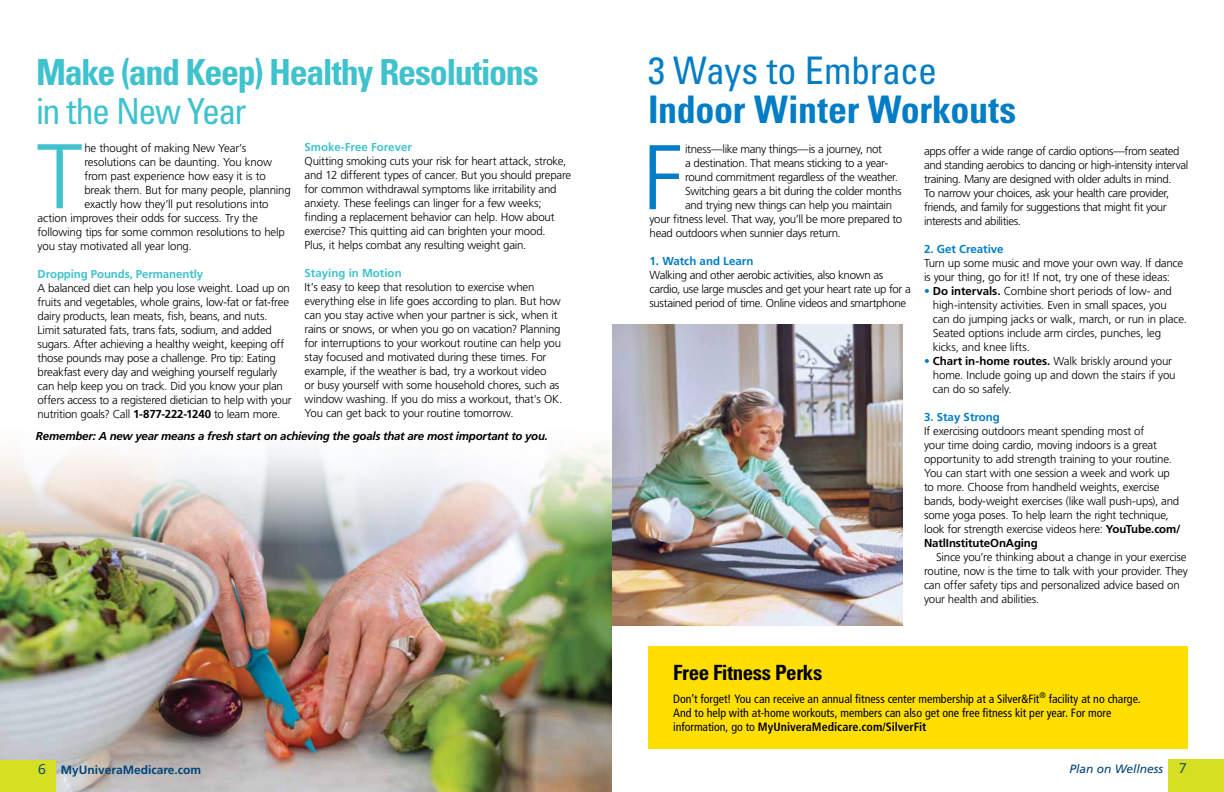
<style>
.page{position:relative;width:1224px;height:792px;background:#fff}
.page>*{position:absolute;margin:0;border:0;box-sizing:border-box;transform-origin:0 0}
.t1{font:300 91.7px "Frutiger LT Std";color:#007dc5}
.t2{font:300 91.7px "Frutiger LT Std";color:#3fc2cd}
.t3{font:700 condensed 38px/39px "Univers LT Std";letter-spacing:-.01em;color:#007dc5}
.t4{font:700 condensed 36px "Univers LT Std";letter-spacing:-.04em;color:#3fc2cd}
.t5{font:condensed 36px "Univers LT Std";letter-spacing:-.045em;color:#3fc2cd}
.t6{font:700 condensed 21px "Univers LT Std";letter-spacing:-.02em;color:#000}
.t7{font:14px "Caecilia LT Std";color:#00437b}
.t8{font:condensed 12px/14px "Frutiger LT Std";letter-spacing:-.005em;color:#000}
.t9{font:700 12px "Frutiger LT Std";color:#00437b}
.t10{font:italic 12px "Frutiger LT Std";color:#00437b}
.t11{font:300 11.5px/14px "Frutiger LT Std";letter-spacing:-.02em;color:#000}
.t12{font:italic 700 11.5px "Frutiger LT Std";letter-spacing:-.02em;color:#000}
.t13{font:700 11.5px "Frutiger LT Std";color:#3fc2cd}
.t14{font:700 11.5px "Frutiger LT Std";color:#007dc5}
.t15{font:700 11.5px "Frutiger LT Std";letter-spacing:-.01em;color:#000}
.s1{font-weight:400}
.s2{font-weight:700}
.s3{color:#007dc5}
.s4{font-family:"Caecilia LT Std";font-weight:400;font-size:14px}
</style>
<div class="page">
<img style="left:0;top:446px;width:612px;height:346px">
<div style="left:648px;top:647px;width:540px;height:102px;background:#ffdf00"></div>
<div style="left:1168px;top:760px;width:56px;height:32px;background:#d7df23"></div>
<div style="left:0;top:761px;width:56px;height:31px;background:#d7df23"></div>
<img style="left:612px;top:325px;width:291px;height:301px">
<h2 class="t4" style="left:36px;top:51px;width:504px">Make (and Keep) Healthy Resolutions</h2>
<h2 class="t3" style="left:648px;top:50px;width:370px"><span class="s1">3 Ways to Embrace<br></span>Indoor Winter Workouts</h2>
<p class="t1" style="left:643px;top:126px;width:42px">F</p>
<p class="t11" style="left:685px;top:142px;width:198px">itness—like many things—is a journey, not</p>
<p class="t11" style="left:924px;top:144px;width:257px">apps offer a wide range of cardio options—from seated</p>
<h2 class="t5" style="left:36px;top:89px;width:212px">in the New Year</h2>
<p class="t2" style="left:37px;top:125px;width:47px">T</p>
<p class="t11" style="left:84px;top:141px;width:163px">he thought of making New Year’s</p>
<h3 class="t13" style="left:305px;top:141px;width:109px">Smoke-Free Forever</h3>
<p class="t11" style="left:305px;top:154px;width:268px">Quitting smoking cuts your risk for heart attack, stroke, and 12 different types of cancer. But you should prepare for common withdrawal symptoms like irritability and anxiety. These feelings can linger for a few weeks; fnding a replacement behavior can help. How about exercise? This quitting aid can brighten your mood.<br>Plus, it helps combat any resulting weight gain.</p>
<h3 class="t13" style="left:305px;top:266px;width:99px">Staying in Motion</h3>
<p class="t11" style="left:305px;top:280px;width:259px">It’s easy to keep that resolution to exercise when everything else in life goes according to plan. But how can you stay active when your partner is sick, when it rains or snows, or when you go on vacation? Planning for interruptions to your workout routine can help you stay focused and motivated during these times. For example, if the weather is bad, try a workout video<br>or busy yourself with some household chores, such as window washing. If you do miss a workout, that's OK.<br>You can get back to your routine tomorrow.</p>
<p class="t12" style="left:36px;top:429px;width:514px">Remember: A new year means a fresh start on achieving the goals that are most important to you.</p>
<p class="t11" style="left:84px;top:155px;width:189px">resolutions can be daunting. You know</p>
<p class="t11" style="left:84px;top:169px;width:183px">from past experience how easy it is to</p>
<p class="t11" style="left:84px;top:183px;width:208px">break them. But for many people, planning</p>
<p class="t11" style="left:84px;top:197px;width:186px">exactly how they’ll put resolutions into</p>
<p class="t11" style="left:38px;top:211px;width:222px">action improves their odds for success. Try the</p>
<p class="t11" style="left:38px;top:225px;width:249px">following tips for some common resolutions to help</p>
<p class="t11" style="left:38px;top:239px;width:156px">you stay motivated all year long.</p>
<h3 class="t13" style="left:38px;top:267px;width:167px">Dropping Pounds, Permanently</h3>
<p class="t11" style="left:38px;top:281px;width:256px">A balanced diet can help you lose weight. Load up on fruits and vegetables, whole grains, low-fat or fat-free dairy products, lean meats, fsh, beans, and nuts.<br>Limit saturated fats, trans fats, sodium, and added sugars. After achieving a healthy weight, keeping off those pounds may pose a challenge. Pro tip: Eating breakfast every day and weighing yourself regularly can help keep you on track. Did you know your plan offers access to a registered dietician to help with your nutrition goals? Call <span class="s2">1-877-222-1240</span> to learn more.</p>
<p class="t11" style="left:685px;top:156px;width:205px">a destination. That means sticking to a year-</p>
<p class="t11" style="left:924px;top:158px;width:266px">and standing aerobics to dancing or high-intensity interval</p>
<p class="t11" style="left:685px;top:170px;width:215px">round commitment regardless of the weather.</p>
<p class="t11" style="left:924px;top:172px;width:249px">training. Many are designed with older adults in mind.</p>
<p class="t11" style="left:685px;top:184px;width:218px">Switching gears a bit during the colder months</p>
<p class="t11" style="left:924px;top:186px;width:247px">To narrow your choices, ask your health care provider,</p>
<p class="t11" style="left:685px;top:198px;width:208px">and trying new things can help you maintain</p>
<p class="t11" style="left:924px;top:200px;width:244px">friends, and family for suggestions that might ft your</p>
<p class="t11" style="left:650px;top:212px;width:254px">your ftness level. That way, you’ll be more prepared to</p>
<p class="t11" style="left:924px;top:214px;width:99px">interests and abilities.</p>
<p class="t11" style="left:650px;top:226px;width:193px">head outdoors when sunnier days return.</p>
<h3 class="t14" style="left:924px;top:242px;width:81px">2. Get Creative</h3>
<h3 class="t14" style="left:650px;top:254px;width:105px">1. Watch and Learn</h3>
<p class="t11" style="left:924px;top:256px;width:261px">Turn up some music and move your own way. If dance</p>
<p class="t11" style="left:650px;top:268px;width:235px">Walking and other aerobic activities, also known as</p>
<p class="t11" style="left:924px;top:270px;width:247px">is your thing, go for it! If not, try one of these ideas:</p>
<p class="t11" style="left:650px;top:282px;width:263px">cardio, use large muscles and get your heart rate up for a</p>
<p class="t11" style="left:924px;top:284px;width:249px"><span class="s3">•</span> <span class="s2">Do intervals.</span> Combine short periods of low- and</p>
<p class="t11" style="left:650px;top:296px;width:258px">sustained period of time. Online videos and smartphone</p>
<p class="t11" style="left:933px;top:298px;width:256px">high-intensity activities. Even in small spaces, you<br>can do jumping jacks or walk, march, or run in place.<br>Seated options include arm circles, punches, leg kicks, and knee lifts.</p>
<p class="t11" style="left:933px;top:354px;width:244px;text-indent:-9px"><span class="s3">•</span> <span class="s2">Chart in-home routes.</span> Walk briskly around your home. Include going up and down the stairs if you can do so safely.</p>
<h3 class="t14" style="left:924px;top:410px;width:77px">3. Stay Strong</h3>
<p class="t11" style="left:924px;top:424px;width:222px">If exercising outdoors meant spending most of</p>
<p class="t11" style="left:924px;top:438px;width:234px">your time doing cardio, moving indoors is a great</p>
<p class="t11" style="left:924px;top:452px;width:249px">opportunity to add strength training to your routine.</p>
<p class="t11" style="left:924px;top:466px;width:247px">You can start with one session a week and work up</p>
<p class="t11" style="left:924px;top:480px;width:237px">to more. Choose from handheld weights, exercise</p>
<p class="t11" style="left:924px;top:494px;width:257px">bands, body-weight exercises (like wall push-ups), and</p>
<p class="t11" style="left:924px;top:508px;width:246px">some yoga poses. To help learn the right technique,</p>
<p class="t11" style="left:924px;top:522px;width:258px">look for strength exercise videos here: <span class="s2">YouTube.com/</span></p>
<p class="t15" style="left:924px;top:536px;width:115px">NatlInstituteOnAging</p>
<p class="t11" style="left:936px;top:550px;width:252px">Since you’re thinking about a change in your exercise</p>
<p class="t11" style="left:924px;top:564px;width:265px">routine, now is the time to talk with your provider. They</p>
<p class="t11" style="left:924px;top:578px;width:257px">can offer safety tips and personalized advice based on</p>
<p class="t11" style="left:924px;top:592px;width:117px">your health and abilities.</p>
<p class="t9" style="left:38px;top:763px;width:165px"><span class="s4">6</span> MyUniveraMedicare.com</p>
<h3 class="t6" style="left:673px;top:660px;width:151px">Free Fitness Perks</h3>
<p class="t8" style="left:673px;top:692px;width:469px">Don’t forget! You can receive an annual ftness center membership at a Silver&amp;Fit<sup>®</sup> facility at no charge.<br>And to help with at-home workouts, members can also get one free ftness kit per year. For more information, go to <span class="s2">MyUniveraMedicare.com/SilverFit</span></p>
<p class="t10" style="left:1069px;top:762px;width:95px">Plan on Wellness</p>
<p class="t7" style="left:1179px;top:760px;width:9px">7</p>
</div>
